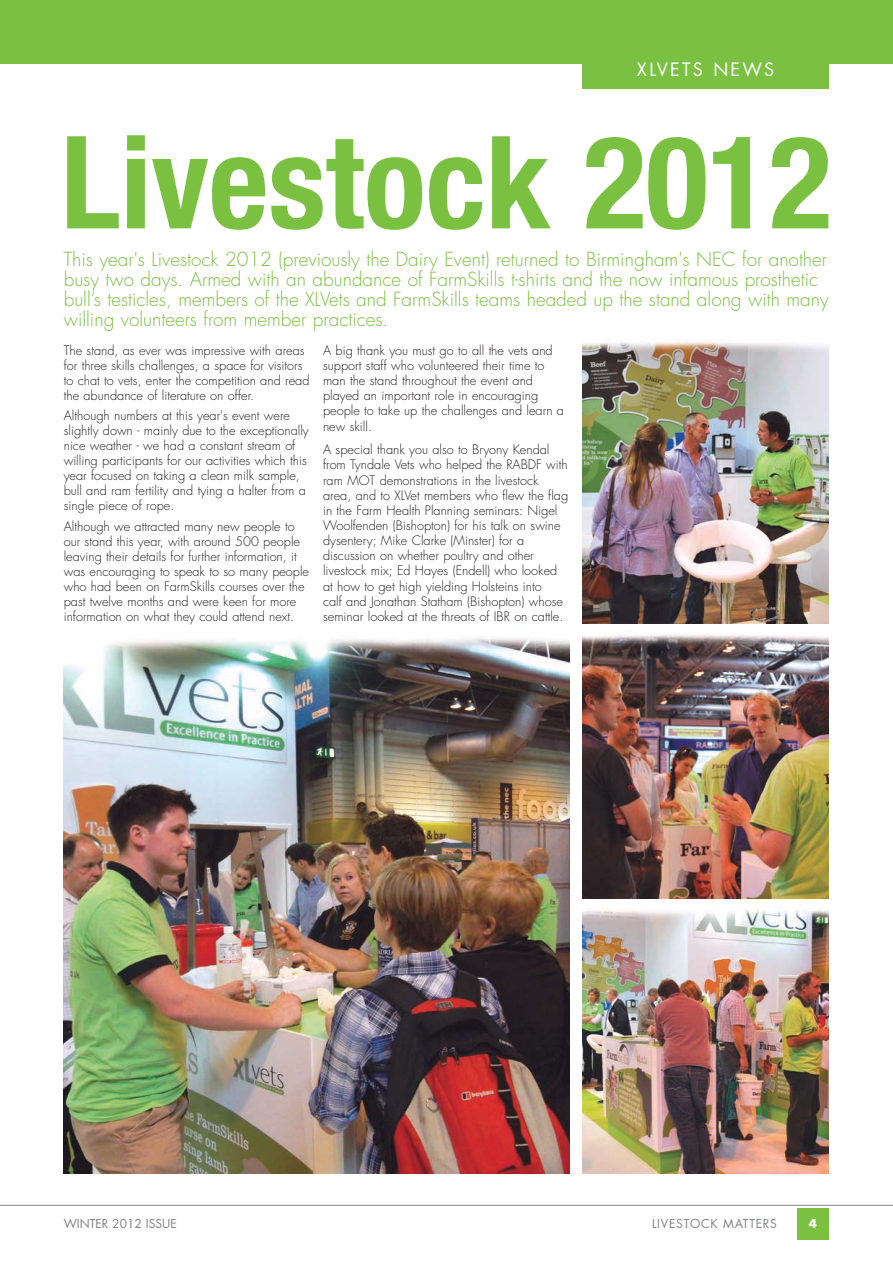
<style>
.page{position:relative;width:893px;height:1263px;background:#fff}
.page>*{position:absolute;margin:0;border:0;box-sizing:border-box;transform-origin:0 0}
.t1{font:700 condensed 129px "Helvetica Neue";color:#7ac142}
.t2{font:300 18.9px/19.8px "Futura";color:#7ac142}
.t3{font:18px "Futura";letter-spacing:.125em;color:#fff}
.t4{font:300 12.75px/15.1px "Futura";color:#231f20}
.t5{font:12px "Futura";letter-spacing:.06em;color:#808285}
.t6{font:12px "Futura";color:#808285}
.t7{font:700 12px "Futura";color:#fff}
</style>
<div class="page">
<img style="left:582px;top:909px;width:247px;height:264px">
<div style="left:0;top:0;width:893px;height:64px;background:#7ac142"></div>
<div style="left:582px;top:0;width:247px;height:88px;background:#7ac142"></div>
<div style="left:797px;top:1208px;width:32px;height:32px;background:#7ac142"></div>
<hr style="left:0;top:1205px;width:893px;height:1px;background:#808285">
<img style="left:582px;top:339px;width:247px;height:285px">
<img style="left:582px;top:634px;width:247px;height:264px">
<img style="left:64px;top:638px;width:506px;height:535px">
<h3 class="t3" style="left:637px;top:61px;width:139px">XLVETS NEWS</h3>
<h1 class="t1" style="left:61px;top:136px;width:772px">Livestock 2012</h1>
<p class="t2" style="left:64px;top:251px;width:766px">This year's Livestock 2012 (previously the Dairy Event) returned to Birmingham's NEC for another busy two days. Armed with an abundance of FarmSkills t-shirts and the now infamous prosthetic bull’s testicles, members of the XLVets and FarmSkills teams headed up the stand along with many willing volunteers from member practices.</p>
<p class="t4" style="left:64px;top:344px;width:247px">The stand, as ever was impressive with areas for three skills challenges, a space for visitors to chat to vets, enter the competition and read the abundance of literature on offer.</p>
<p class="t4" style="left:64px;top:409px;width:247px">Although numbers at this year's event were slightly down - mainly due to the exceptionally nice weather - we had a constant stream of willing participants for our activities which this year focused on taking a clean milk sample, bull and ram fertility and tying a halter from a single piece of rope.</p>
<p class="t4" style="left:64px;top:520px;width:247px">Although we attracted many new people to our stand this year, with around 500 people leaving their details for further information, it was encouraging to speak to so many people who had been on FarmSkills courses over the past twelve months and were keen for more information on what they could attend next.</p>
<p class="t4" style="left:323px;top:344px;width:242px">A big thank you must go to all the vets and support staff who volunteered their time to man the stand throughout the event and played an important role in encouraging people to take up the challenges and learn a new skill.</p>
<p class="t4" style="left:323px;top:443px;width:247px">A special thank you also to Bryony Kendal from Tyndale Vets who helped the RABDF with ram MOT demonstrations in the livestock area, and to XLVet members who flew the flag in the Farm Health Planning seminars: Nigel Woolfenden (Bishopton) for his talk on swine dysentery; Mike Clarke (Minster) for a discussion on whether poultry and other livestock mix; Ed Hayes (Endell) who looked at how to get high yielding Holsteins into<br>calf and Jonathan Statham (Bishopton) whose seminar looked at the threats of IBR on cattle.</p>
<p class="t6" style="left:64px;top:1219px;width:115px">WINTER 2012 ISSUE</p>
<p class="t5" style="left:652px;top:1219px;width:126px">LIVESTOCK MATTERS</p>
<p class="t7" style="left:809px;top:1219px;width:10px">4</p>
</div>
